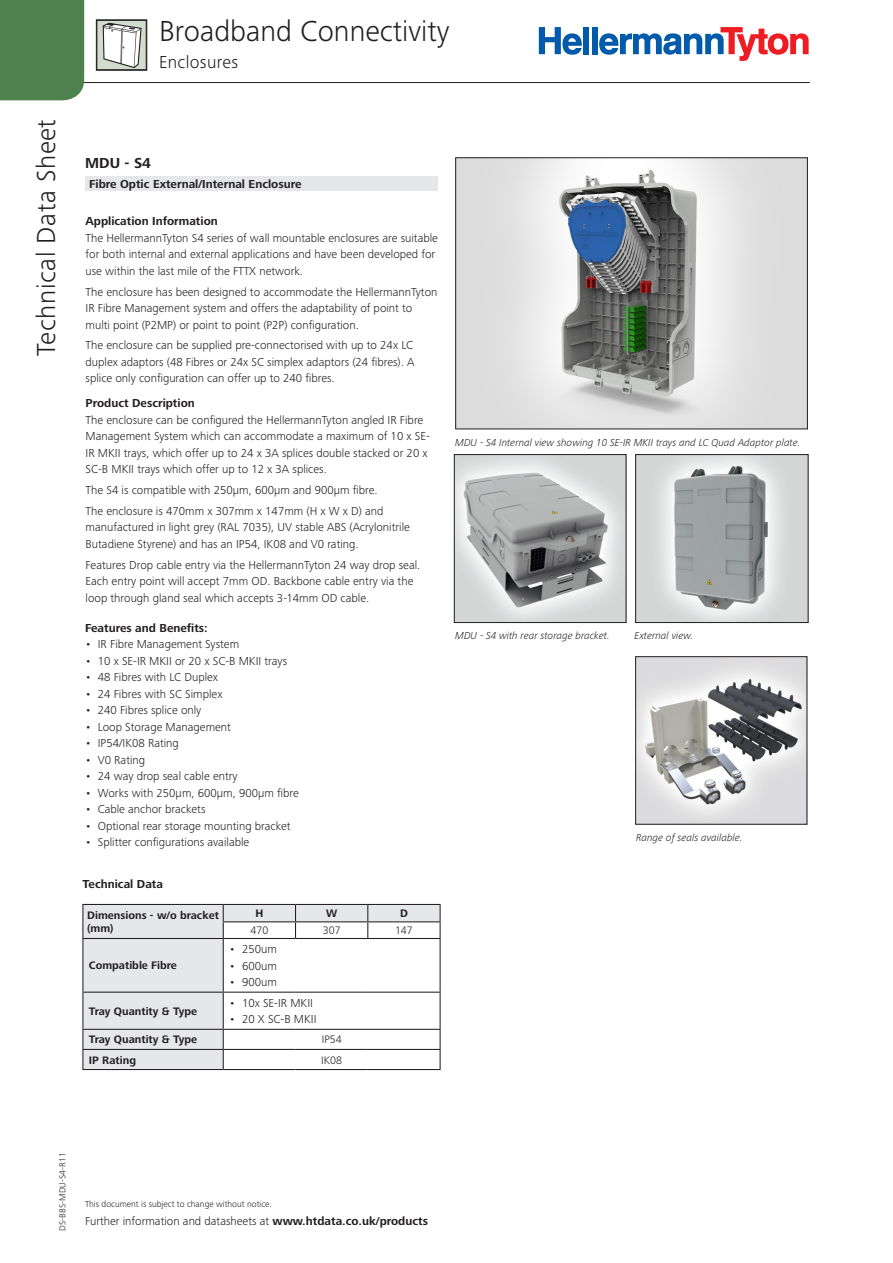
<style>
.page{position:relative;width:893px;height:1263px;background:#fff}
.page>*{position:absolute;margin:0;border:0;box-sizing:border-box;transform-origin:0 0}
.t1{font:300 30px "Frutiger Next LTW1 G";color:#231f20}
.t2{font:300 27px "Frutiger Next LTW1 G";letter-spacing:.02em;color:#231f20}
.t3{font:300 18px "Frutiger Next LTW1 G";letter-spacing:.02em;color:#231f20}
.Product_Headline_1_1{font:700 15px "Frutiger Next LTW1 G";color:#231f20}
.Body_Text{font:300 12px/16.5px "Frutiger Next LTW1 G";color:#231f20}
.Product_Headline_2_8{font:700 12px "Frutiger Next LTW1 G";color:#231f20}
.Product_title_Bold_8{font:700 12px "Frutiger Next LTW1 G";color:#231f20}
.DT_Body_EU_DT_Type_E{font:700 11.25px/13.5px "Frutiger Next LTW1 G";color:#231f20}
.DT_Body_EU{font:300 11.25px "Frutiger Next LTW1 G";color:#231f20}
.DT_Header_EU{font:700 11.25px "Frutiger Next LTW1 G";color:#231f20}
.t4{font:italic 300 10.5px "Frutiger Next LTW1 G";color:#231f20}
.url_base_page{font:300 9px "Frutiger Next LTW1 G";color:#231f20}
.s1{font-weight:700}
</style>
<div class="page">
<svg style="left:84px;top:0;width:726px;height:83px"></svg>
<div style="left:0;top:0;width:84px;height:100px;background:#4e814e"></div>
<div style="left:583px;top:27px;width:6px;height:27px;background:#015aaa"></div>
<div style="left:592px;top:27px;width:6px;height:27px;background:#015aaa"></div>
<svg style="left:539px;top:27px;width:43px;height:28px"></svg>
<svg style="left:599px;top:27px;width:210px;height:34px"></svg>
<svg style="left:98px;top:22px;width:47px;height:47px"></svg>
<div style="left:96px;top:20px;width:51px;height:51px;border:1px solid #231f20"></div>
<div style="left:85px;top:177px;width:353px;height:14px;background:#e6e7e9"></div>
<img style="left:457px;top:159px;width:349px;height:268px">
<div style="left:455px;top:157px;width:353px;height:272px;border:1px solid #231f20"></div>
<img style="left:637px;top:456px;width:169px;height:165px">
<div style="left:635px;top:454px;width:173px;height:169px;border:1px solid #231f20"></div>
<img style="left:456px;top:456px;width:168px;height:165px">
<div style="left:454px;top:454px;width:172px;height:169px;border:1px solid #231f20"></div>
<svg style="left:82px;top:904px;width:359px;height:165px"></svg>
<hr style="left:82px;top:1069px;width:141px;height:1px;background:#231f20">
<hr style="left:223px;top:1069px;width:73px;height:1px;background:#231f20">
<hr style="left:296px;top:1069px;width:72px;height:1px;background:#231f20">
<hr style="left:368px;top:1069px;width:73px;height:1px;background:#231f20">
<img style="left:637px;top:658px;width:168px;height:164px">
<div style="left:635px;top:656px;width:172px;height:168px;border:1px solid #231f20"></div>
<h2 class="t2" style="left:31px;top:356px;width:238px;rotate:-90deg">Technical Data Sheet</h2>
<h1 class="t1" style="left:159px;top:14px;width:292px">Broadband Connectivity</h1>
<h3 class="t3" style="left:159px;top:51px;width:81px">Enclosures</h3>
<p class="Product_Headline_1_1" style="left:85px;top:154px;width:67px">MDU - S4</p>
<p class="Product_Headline_2_8" style="left:89px;top:177px;width:214px">Fibre Optic External/Internal Enclosure</p>
<p class="Product_Headline_2_8" style="left:86px;top:214px;width:134px">Application Information</p>
<p class="Body_Text" style="left:86px;top:230px;width:354px">The HellermannTyton S4 series of wall mountable enclosures are suitable for both internal and external applications and have been developed for use within the last mile of the FTTX network.</p>
<p class="Body_Text" style="left:86px;top:283px;width:353px">The enclosure has been designed to accommodate the HellermannTyton<br>IR Fibre Management system and offers the adaptability of point to multi point (P2MP) or point to point (P2P) configuration.</p>
<p class="Body_Text" style="left:86px;top:337px;width:330px;text-align:justify">The enclosure can be supplied pre-connectorised with up to 24x LC duplex adaptors (48 Fibres or 24x SC simplex adaptors (24 fibres). A splice only configuration can offer up to 240 fibres.</p>
<p class="Product_Headline_2_8" style="left:86px;top:396px;width:111px">Product Description</p>
<p class="Body_Text" style="left:86px;top:412px;width:346px">The enclosure can be configured the HellermannTyton angled IR Fibre Management System which can accommodate a maximum of 10 x SE-IR MKII trays, which offer up to 24 x 3A splices double stacked or 20 x SC-B MKII trays which offer up to 12 x 3A splices.</p>
<p class="Body_Text" style="left:86px;top:482px;width:294px">The S4 is compatible with 250µm, 600µm and 900µm fibre.</p>
<p class="Body_Text" style="left:86px;top:503px;width:326px">The enclosure is 470mm x 307mm x 147mm (H x W x D) and manufactured in light grey (RAL 7035), UV stable ABS (Acrylonitrile<br>Butadiene Styrene) and has an IP54, IK08 and V0 rating.</p>
<p class="Body_Text" style="left:86px;top:556px;width:336px">Features Drop cable entry via the HellermannTyton 24 way drop seal.<br>Each entry point will accept 7mm OD. Backbone cable entry via the loop through gland seal which accepts 3-14mm OD cable.</p>
<p class="Product_Headline_2_8" style="left:85px;top:621px;width:124px">Features and Benefits:</p>
<p class="Body_Text" style="left:85px;top:636px;width:156px">• IR Fibre Management System</p>
<p class="Body_Text" style="left:85px;top:652px;width:204px">• 10 x SE-IR MKII or 20 x SC-B MKII trays</p>
<p class="Body_Text" style="left:85px;top:669px;width:134px">• 48 Fibres with LC Duplex</p>
<p class="Body_Text" style="left:85px;top:685px;width:139px">• 24 Fibres with SC Simplex</p>
<p class="Body_Text" style="left:85px;top:702px;width:118px">• 240 Fibres splice only</p>
<p class="Body_Text" style="left:85px;top:718px;width:147px">• Loop Storage Management</p>
<p class="Body_Text" style="left:85px;top:735px;width:95px">• IP54/IK08 Rating</p>
<p class="Body_Text" style="left:85px;top:751px;width:62px">• V0 Rating</p>
<p class="Body_Text" style="left:85px;top:768px;width:154px">• 24 way drop seal cable entry</p>
<p class="Body_Text" style="left:85px;top:784px;width:215px">• Works with 250µm, 600µm, 900µm fibre</p>
<p class="Body_Text" style="left:85px;top:801px;width:122px">• Cable anchor brackets</p>
<p class="Body_Text" style="left:85px;top:817px;width:207px">• Optional rear storage mounting bracket</p>
<p class="Body_Text" style="left:85px;top:834px;width:166px">• Splitter configurations available</p>
<p class="Product_title_Bold_8" style="left:83px;top:877px;width:82px">Technical Data</p>
<p class="DT_Body_EU_DT_Type_E" style="left:87px;top:909px;width:133px">Dimensions - w/o bracket (mm)</p>
<p class="DT_Header_EU" style="left:255px;top:907px;width:9px">H</p>
<p class="DT_Header_EU" style="left:326px;top:907px;width:13px">W</p>
<p class="DT_Header_EU" style="left:400px;top:907px;width:9px">D</p>
<p class="DT_Body_EU" style="left:250px;top:924px;width:19px">470</p>
<p class="DT_Body_EU" style="left:323px;top:924px;width:19px">307</p>
<p class="DT_Body_EU" style="left:395px;top:924px;width:19px">147</p>
<p class="DT_Body_EU_DT_Type_E" style="left:89px;top:959px;width:89px">Compatible Fibre</p>
<p class="DT_Body_EU_DT_Type_E" style="left:89px;top:1005px;width:110px">Tray Quantity &amp; Type</p>
<p class="Body_Text" style="left:229px;top:941px;width:49px">• 250um</p>
<p class="Body_Text" style="left:229px;top:957px;width:49px">• 600um</p>
<p class="Body_Text" style="left:229px;top:974px;width:49px">• 900um</p>
<p class="Body_Text" style="left:229px;top:994px;width:85px">• 10x SE-IR MKII</p>
<p class="Body_Text" style="left:229px;top:1011px;width:89px">• 20 X SC-B MKII</p>
<p class="DT_Body_EU_DT_Type_E" style="left:89px;top:1033px;width:110px">Tray Quantity &amp; Type</p>
<p class="DT_Body_EU" style="left:322px;top:1033px;width:22px">IP54</p>
<p class="DT_Body_EU_DT_Type_E" style="left:89px;top:1053px;width:49px">IP Rating</p>
<p class="DT_Body_EU" style="left:321px;top:1053px;width:22px">IK08</p>
<p class="t4" style="left:455px;top:436px;width:347px">MDU - S4 Internal view showing 10 SE-IR MKII trays and LC Quad Adaptor plate.</p>
<p class="t4" style="left:455px;top:630px;width:156px">MDU - S4 with rear storage bracket.</p>
<p class="t4" style="left:634px;top:630px;width:60px">External view.</p>
<p class="t4" style="left:636px;top:831px;width:108px">Range of seals available.</p>
<p class="url_base_page" style="left:57px;top:1231px;width:80px;rotate:-90deg">DS-BBS-MDU-S4-R11</p>
<p class="url_base_page" style="left:85px;top:1199px;width:188px">This document is subject to change without notice.</p>
<p class="Body_Text" style="left:85px;top:1212px;width:345px">Further information and datasheets at <span class="s1">www.htdata.co.uk/products</span></p>
</div>
